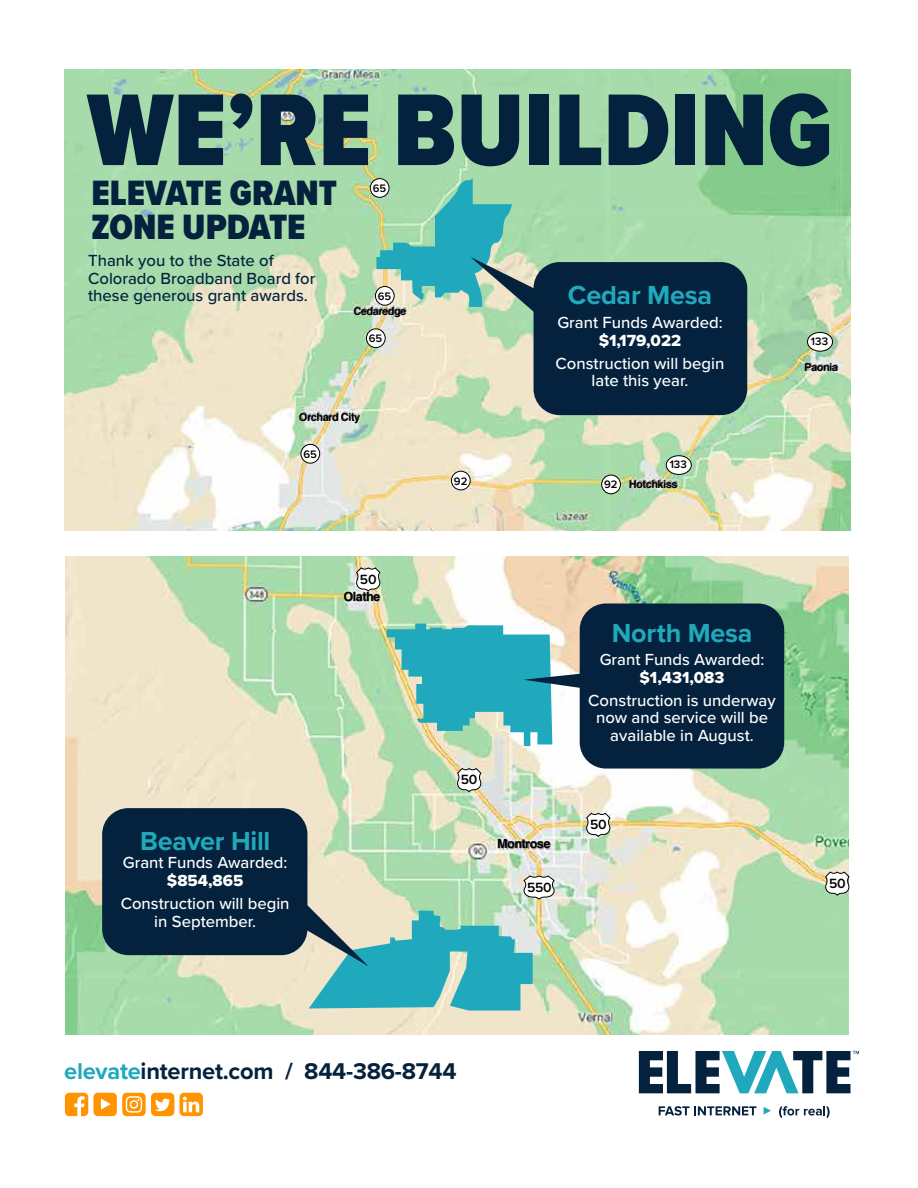
<style>
.page{position:relative;width:918px;height:1188px;background:#fff}
.page>*{position:absolute;margin:0;border:0;box-sizing:border-box;transform-origin:0 0}
.t1{font:900 105.6px "Proxima Nova Cond";color:#04223d}
.t2{font:900 36.45px/33.8px "Proxima Nova Cond";color:#04223d}
.t3{font:700 27px "Proxima Nova";letter-spacing:-.01em;color:#20a9bc}
.t4{font:700 23.7px "Proxima Nova";letter-spacing:-.01em;color:#04223d}
.t5{font:500 16.65px/17.4px "Proxima Nova";color:#fff;text-align:center}
.t6{font:500 16.65px/17.4px "Proxima Nova";color:#04223d}
.t7{font:16.65px "Proxima Nova Extrabld";color:#fff}
.t8{font:600 13.8px "Proxima Nova";letter-spacing:-.02em;color:#000}
.t9{font:700 12.6px "Helvetica";letter-spacing:-.04em;color:#000}
.t10{font:600 11.25px "Proxima Nova";color:#000}
.t11{font:700 10.95px "Helvetica";letter-spacing:-.04em;color:#000}
.s1{color:#20a9bc}
</style>
<div class="page">
<img style="left:65px;top:69px;width:786px;height:462px">
<img style="left:66px;top:557px;width:782px;height:478px">
<svg style="left:65px;top:1093px;width:23px;height:23px"></svg>
<svg style="left:180px;top:1093px;width:23px;height:23px"></svg>
<svg style="left:94px;top:1093px;width:80px;height:23px"></svg>
<svg style="left:639px;top:1051px;width:220px;height:42px"></svg>
<svg style="left:659px;top:1106px;width:97px;height:10px"></svg>
<svg style="left:779px;top:1106px;width:51px;height:12px"></svg>
<svg style="left:764px;top:1107px;width:7px;height:7px"></svg>
<div style="left:102px;top:808px;width:205px;height:147px;background:#04223d;border-radius:26px"></div>
<div style="left:580px;top:604px;width:204px;height:165px;background:#04223d;border-radius:26px"></div>
<svg style="left:387px;top:624px;width:194px;height:122px;background:#6abebe"></svg>
<div style="left:534px;top:262px;width:213px;height:153px;background:#04223d;border-radius:26px"></div>
<svg style="left:376px;top:178px;width:185px;height:145px;background:#7fbdab"></svg>
<div style="left:366px;top:329px;width:19px;height:19px;background:#fff;border-radius:50%"></div>
<div style="left:366px;top:329px;width:19px;height:19px;border:1px solid #000;border-radius:50%"></div>
<div style="left:375px;top:286px;width:19px;height:19px;background:#fff;border-radius:50%"></div>
<div style="left:375px;top:286px;width:19px;height:19px;border:1px solid #000;border-radius:50%"></div>
<div style="left:370px;top:179px;width:19px;height:18px;background:#fff;border-radius:50%"></div>
<div style="left:370px;top:178px;width:19px;height:20px;border:1px solid #000;border-radius:50%"></div>
<div style="left:301px;top:444px;width:19px;height:19px;background:#fff;border-radius:50%"></div>
<div style="left:301px;top:444px;width:19px;height:19px;border:1px solid #000;border-radius:50%"></div>
<div style="left:451px;top:471px;width:19px;height:19px;background:#fff;border-radius:50%"></div>
<div style="left:451px;top:471px;width:19px;height:19px;border:1px solid #000;border-radius:50%"></div>
<div style="left:602px;top:475px;width:18px;height:19px;background:#fff;border-radius:50%"></div>
<div style="left:602px;top:475px;width:19px;height:19px;border:1px solid #000;border-radius:50%"></div>
<div style="left:666px;top:456px;width:25px;height:18px;background:#fff;border-radius:50%"></div>
<div style="left:666px;top:456px;width:25px;height:19px;border:1px solid #000;border-radius:50%"></div>
<div style="left:808px;top:332px;width:25px;height:19px;background:#fff;border-radius:50%"></div>
<div style="left:807px;top:332px;width:26px;height:19px;border:1px solid #000;border-radius:50%"></div>
<svg style="left:356px;top:567px;width:25px;height:25px"></svg>
<svg style="left:457px;top:768px;width:25px;height:24px"></svg>
<svg style="left:586px;top:813px;width:25px;height:24px"></svg>
<svg style="left:282px;top:875px;width:273px;height:136px;background:#85beb6"></svg>
<svg style="left:825px;top:872px;width:25px;height:24px"></svg>
<svg style="left:148px;top:777px;width:2px;height:10px"></svg>
<h1 class="t1" style="left:87px;top:67px;width:747px">WE’RE BUILDING</h1>
<h2 class="t2" style="left:91px;top:178px;width:247px">ELEVATE GRANT<br>ZONE UPDATE</h2>
<p class="t10" style="left:373px;top:182px;width:15px">65</p>
<p class="t6" style="left:88px;top:251px;width:229px">Thank you to the State of<br>Colorado Broadband Board for these generous grant awards.</p>
<p class="t10" style="left:378px;top:289px;width:15px">65</p>
<p class="t11" style="left:353px;top:302px;width:54px">Cedaredge</p>
<p class="t10" style="left:369px;top:332px;width:15px">65</p>
<p class="t11" style="left:299px;top:408px;width:63px">Orchard City</p>
<p class="t10" style="left:303px;top:447px;width:15px">65</p>
<p class="t8" style="left:360px;top:571px;width:18px">50</p>
<p class="t9" style="left:344px;top:586px;width:38px">Olathe</p>
<h3 class="t3" style="left:140px;top:821px;width:132px">Beaver Hill</h3>
<p class="t5" style="left:123px;top:853px;width:166px">Grant Funds Awarded:</p>
<p class="t7" style="left:167px;top:870px;width:78px">$854,865</p>
<p class="t5" style="left:121px;top:894px;width:170px">Construction will begin in September.</p>
<h3 class="t3" style="left:568px;top:275px;width:146px">Cedar Mesa</h3>
<p class="t5" style="left:557px;top:313px;width:167px">Grant Funds Awarded:</p>
<p class="t7" style="left:599px;top:330px;width:84px">$1,179,022</p>
<p class="t5" style="left:556px;top:354px;width:170px">Construction will begin late this year.</p>
<p class="t10" style="left:454px;top:474px;width:15px">92</p>
<p class="t10" style="left:604px;top:478px;width:15px">92</p>
<p class="t10" style="left:670px;top:458px;width:19px">133</p>
<p class="t11" style="left:629px;top:475px;width:50px">Hotchkiss</p>
<p class="t10" style="left:811px;top:335px;width:19px">133</p>
<p class="t11" style="left:804px;top:359px;width:35px">Paonia</p>
<p class="t8" style="left:461px;top:771px;width:18px">50</p>
<p class="t9" style="left:497px;top:834px;width:55px">Montrose</p>
<h3 class="t3" style="left:612px;top:612px;width:142px">North Mesa</h3>
<p class="t5" style="left:600px;top:650px;width:166px">Grant Funds Awarded:</p>
<p class="t7" style="left:640px;top:667px;width:87px">$1,431,083</p>
<p class="t5" style="left:588px;top:691px;width:189px">Construction is underway now and service will be available in August.</p>
<p class="t8" style="left:590px;top:816px;width:18px">50</p>
<p class="t8" style="left:527px;top:879px;width:26px">550</p>
<p class="t8" style="left:829px;top:875px;width:18px">50</p>
<h3 class="t4" style="left:64px;top:1054px;width:394px"><span class="s1">elevate</span>internet.com / 844-386-8744</h3>
</div>
